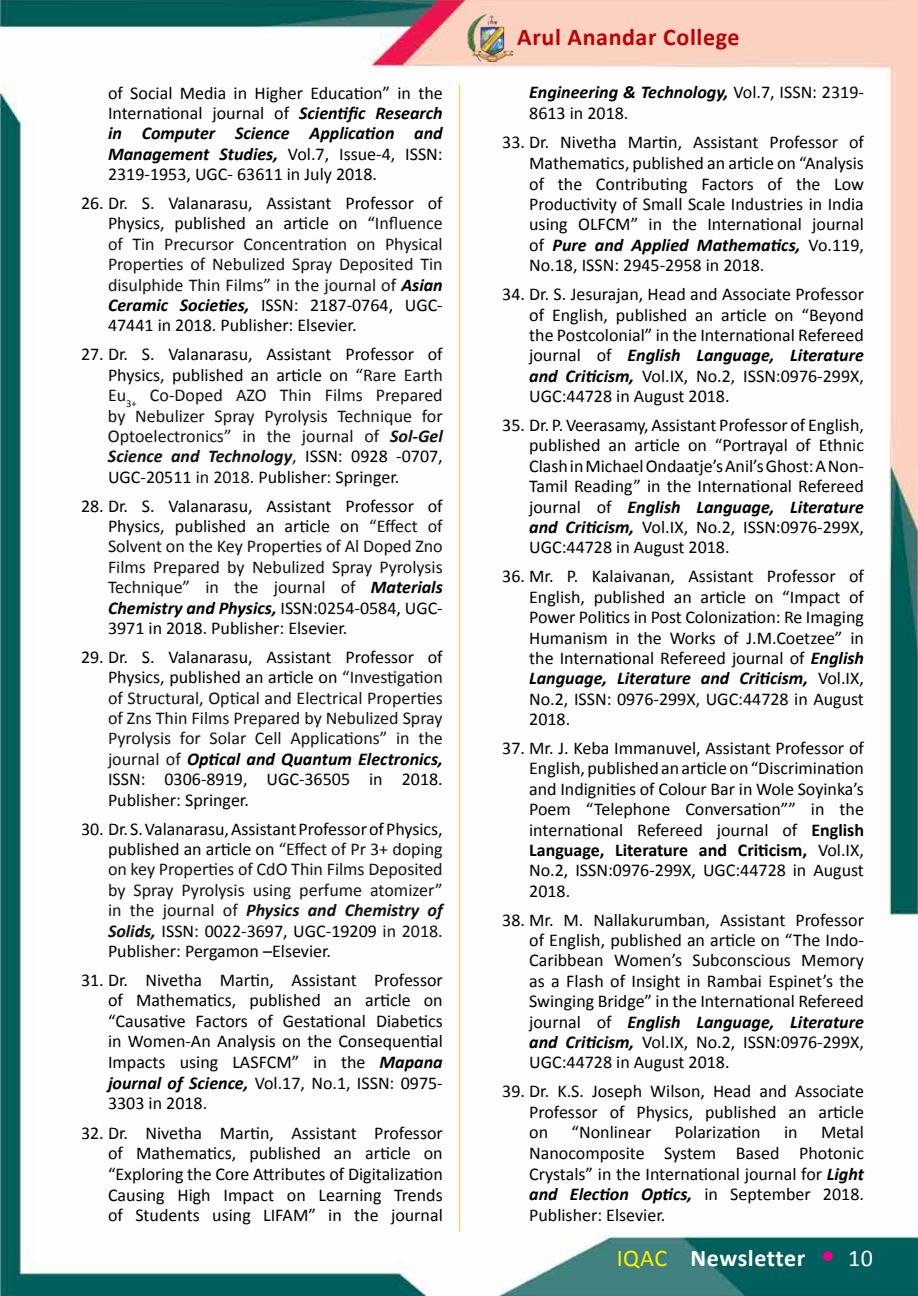
<style>
.page{position:relative;width:918px;height:1296px;background:#fff}
.page>*{position:absolute;margin:0;border:0;box-sizing:border-box;transform-origin:0 0}
.t1{font:700 24px "Calibri";letter-spacing:.025em;color:#c00000}
.t2{font:700 24px "Calibri";letter-spacing:.02em;color:#fff}
.t3{font:18px/20.4px "Calibri";color:#000;text-align:justify}
.t4{font:18px/20.4px "Calibri";color:#111;text-align:justify}
.s1{font-weight:700;font-style:italic}
.s2{color:#111}
.s3{color:#000}
.s4{font-weight:700;font-style:italic;color:#000}
.s5{font-weight:700;font-style:italic;color:#111}
.s6{font-weight:700}
.s7{font-weight:400;color:#fff200}
.s8{font-weight:400;font-size:31.5px;color:#ec008c}
.s9{font-weight:400}
</style>
<div class="page">
<img style="left:0;top:0;width:918px;height:1296px">
<img style="left:468px;top:14px;width:45px;height:47px">
<hr style="left:459px;top:85px;width:1px;height:1146px;background:#fff">
<p class="t3" style="left:108px;top:82px;width:336px">of Social Media in Higher Education” in the International journal of <span class="s1">Scientific Research in Computer Science Application and Management Studies,</span> Vol.7, Issue-4, ISSN:<br>2319-1953, UGC- 63611 in July 2018.</p>
<p class="t3" style="left:108px;top:192px;width:336px;text-indent:-27px">26. Dr. S. Valanarasu, Assistant Professor of Physics, published an article on “<span class="s2">Influence of Tin Precursor Concentration on Physical Properties of Nebulized Spray Deposited Tin disulphide Thin Films” in the journal of</span> <span class="s1">Asian Ceramic Societies,</span> ISSN: 2187-0764, UGC-47441 in 2018. Publisher: Elsevier.</p>
<p class="t4" style="left:108px;top:343px;width:336px;text-indent:-27px"><span class="s3">27. Dr. S. Valanarasu, Assistant Professor of Physics, published an article on</span> “Rare Earth Eu<sub>3+</sub> Co-Doped AZO Thin Films Prepared by Nebulizer Spray Pyrolysis Technique for Optoelectronics” in the journal of <span class="s1">Sol-Gel Science and Technology</span>, <span class="s3">ISSN: 0928 -0707, UGC-20511</span> in 2018. <span class="s3">Publisher: Springer.</span></p>
<p class="t3" style="left:108px;top:495px;width:336px;text-indent:-27px">28. Dr. S. Valanarasu, Assistant Professor of Physics, published an article on <span class="s2">“Effect of Solvent on the Key Properties of Al Doped Zno Films Prepared by Nebulized Spray Pyrolysis Technique” in the journal of</span> <span class="s1">Materials Chemistry and Physics,</span> ISSN:0254-0584, UGC-3971 in 2018. Publisher: Elsevier.</p>
<p class="t4" style="left:108px;top:646px;width:336px;text-indent:-27px"><span class="s3">29. Dr. S. Valanarasu, Assistant Professor of Physics, published an article on</span> “Investigation of Structural, Optical and Electrical Properties of Zns Thin Films Prepared by Nebulized Spray Pyrolysis for Solar Cell Applications” in the journal of <span class="s4">Optical and Quantum Electronics, </span><span class="s3">ISSN: 0306-8919, UGC-36505 in 2018.<br>Publisher: Springer.</span></p>
<p class="t3" style="left:108px;top:818px;width:336px;text-indent:-27px">30. Dr. S. Valanarasu, Assistant Professor of Physics, published an article on <span class="s2">“Effect of Pr 3+ doping on key Properties of CdO Thin Films Deposited by Spray Pyrolysis using perfume atomizer” in the journal of</span> <span class="s5">Physics and Chemistry of Solids,</span> ISSN: 0022-3697, UGC-19209 <span class="s2">in 2018.<br></span>Publisher: Pergamon –Elsevier.</p>
<p class="t3" style="left:108px;top:969px;width:336px;text-indent:-27px">31. Dr. Nivetha Martin, Assistant Professor of Mathematics, published an article on “Causative Factors of Gestational Diabetics in Women-An Analysis on the Consequential Impacts using LASFCM” in the <span class="s1">Mapana journal of Science,</span> Vol.17, No.1, ISSN: 0975- 3303 in 2018.</p>
<p class="t3" style="left:108px;top:1121px;width:336px;text-indent:-27px">32. Dr. Nivetha Martin, Assistant Professor of Mathematics, published an article on “Exploring the Core Attributes of Digitalization Causing High Impact on Learning Trends of Students using LIFAM” in the journal</p>
<h1 class="t1" style="left:517px;top:22px;width:224px">Arul Anandar College</h1>
<p class="t3" style="left:529px;top:81px;width:336px"><span class="s1">Engineering &amp; Technology,</span> Vol.7, ISSN: 2319-<br>8613 in 2018.</p>
<p class="t3" style="left:529px;top:131px;width:336px;text-indent:-27px">33. Dr. Nivetha Martin, Assistant Professor of Mathematics, published an article on “Analysis of the Contributing Factors of the Low Productivity of Small Scale Industries in India using OLFCM” in the International journal of <span class="s1">Pure and Applied Mathematics,</span> Vo.119, No.18, ISSN: 2945-2958 in 2018.</p>
<p class="t3" style="left:529px;top:283px;width:336px;text-indent:-27px">34. Dr. S. Jesurajan, Head and Associate Professor of English, published an article on “Beyond the Postcolonial” in the International Refereed journal of <span class="s1">English Language, Literature and Criticism,</span> Vol.IX, No.2, ISSN:0976-299X, UGC:44728 in August 2018.</p>
<p class="t3" style="left:529px;top:414px;width:336px;text-indent:-27px">35. Dr. P. Veerasamy, Assistant Professor of English, published an article on “Portrayal of Ethnic Clash in Michael Ondaatje’s Anil’s Ghost: A Non-Tamil Reading” in the International Refereed journal of <span class="s1">English Language, Literature and Criticism,</span> Vol.IX, No.2, ISSN:0976-299X, UGC:44728 in August 2018.</p>
<p class="t3" style="left:529px;top:565px;width:336px;text-indent:-27px">36. Mr. P. Kalaivanan, Assistant Professor of English, published an article on “Impact of Power Politics in Post Colonization: Re Imaging Humanism in the Works of J.M.Coetzee” in the International Refereed journal of <span class="s1">English Language, Literature and Criticism,</span> Vol.IX, No.2, ISSN: 0976-299X, UGC:44728 in August 2018.</p>
<p class="t3" style="left:529px;top:737px;width:336px;text-indent:-27px">37. Mr. J. Keba Immanuvel, Assistant Professor of English, published an article on “Discrimination and Indignities of Colour Bar in Wole Soyinka’s Poem “Telephone Conversation”” in the international Refereed journal of <span class="s6">English Language, Literature and Criticism,</span> Vol.IX, No.2, ISSN:0976-299X, UGC:44728 in August 2018.</p>
<p class="t3" style="left:529px;top:909px;width:336px;text-indent:-27px">38. Mr. M. Nallakurumban, Assistant Professor of English, published an article on “The Indo-Caribbean Women’s Subconscious Memory as a Flash of Insight in Rambai Espinet’s the Swinging Bridge” in the International Refereed journal of <span class="s1">English Language, Literature and Criticism,</span> Vol.IX, No.2, ISSN:0976-299X, UGC:44728 in August 2018.</p>
<p class="t3" style="left:529px;top:1080px;width:336px;text-indent:-27px">39. Dr. K.S. Joseph Wilson, Head and Associate Professor of Physics, published an article on</p>
<p class="t3" style="left:572px;top:1121px;width:81px">“Nonlinear</p>
<p class="t3" style="left:675px;top:1121px;width:87px">Polarization</p>
<p class="t3" style="left:784px;top:1121px;width:15px">in</p>
<p class="t3" style="left:529px;top:1121px;width:336px;text-indent:292px">Metal Nanocomposite System Based Photonic Crystals” in the International journal for <span class="s1">Light and Election Optics,</span> in September 2018.<br>Publisher: Elsevier.</p>
<h1 class="t2" style="left:617px;top:1243px;width:258px"><span class="s7">IQAC</span> Newsletter <span class="s8">•</span> <span class="s9">10</span></h1>
</div>
